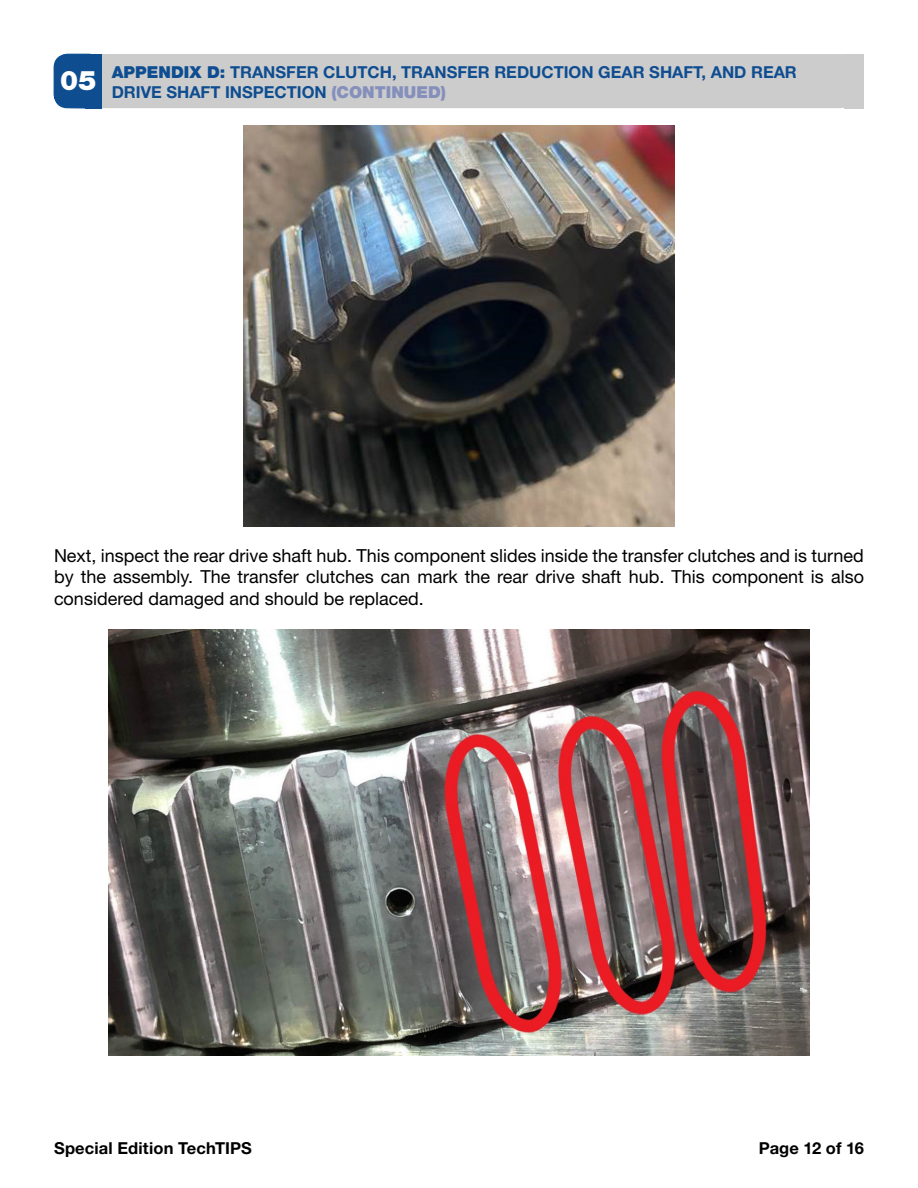
<style>
.page{position:relative;width:918px;height:1188px;background:#fff}
.page>*{position:absolute;margin:0;border:0;box-sizing:border-box;transform-origin:0 0}
.t1{font:18px/21.6px "Helvetica Neue LT Std";color:#000;text-align:justify}
.t2{font:700 16.5px/19.8px "Helvetica Neue LT Std";color:#0f4d91}
.t3{font:700 16.5px "Helvetica Neue LT Std";letter-spacing:.01em;color:#000}
.s1{font-weight:900}
.s2{font-weight:900;color:#858fbb}
</style>
<div class="page">
<div style="left:54px;top:54px;width:791px;height:54px;background:#ccc"></div>
<div style="left:845px;top:54px;width:19px;height:54px;background:#ccc"></div>
<div style="left:54px;top:54px;width:48px;height:54px;background:#0f4d91;border-radius:14px"></div>
<div style="left:54px;top:54px;width:48px;height:54px;border:1px solid #004b92;border-radius:14px"></div>
<div style="left:85px;top:54px;width:17px;height:54px;background:#0f4d91"></div>
<img style="left:244px;top:125px;width:430px;height:401px">
<img style="left:108px;top:630px;width:702px;height:425px">
<p class="t2" style="left:60px;top:62px;width:738px;text-indent:51px"><span class="s1">APPENDIX D:</span> TRANSFER CLUTCH, TRANSFER REDUCTION GEAR SHAFT, AND REAR<br><sup>05</sup> DRIVE SHAFT INSPECTION <span class="s2">(CONTINUED)</span></p>
<p class="t1" style="left:54px;top:544px;width:811px">Next, inspect the rear drive shaft hub. This component slides inside the transfer clutches and is turned by the assembly. The transfer clutches can mark the rear drive shaft hub. This component is also considered damaged and should be replaced.</p>
<p class="t3" style="left:54px;top:1138px;width:200px">Special Edition TechTIPS</p>
<p class="t3" style="left:759px;top:1138px;width:107px">Page 12 of 16</p>
</div>
